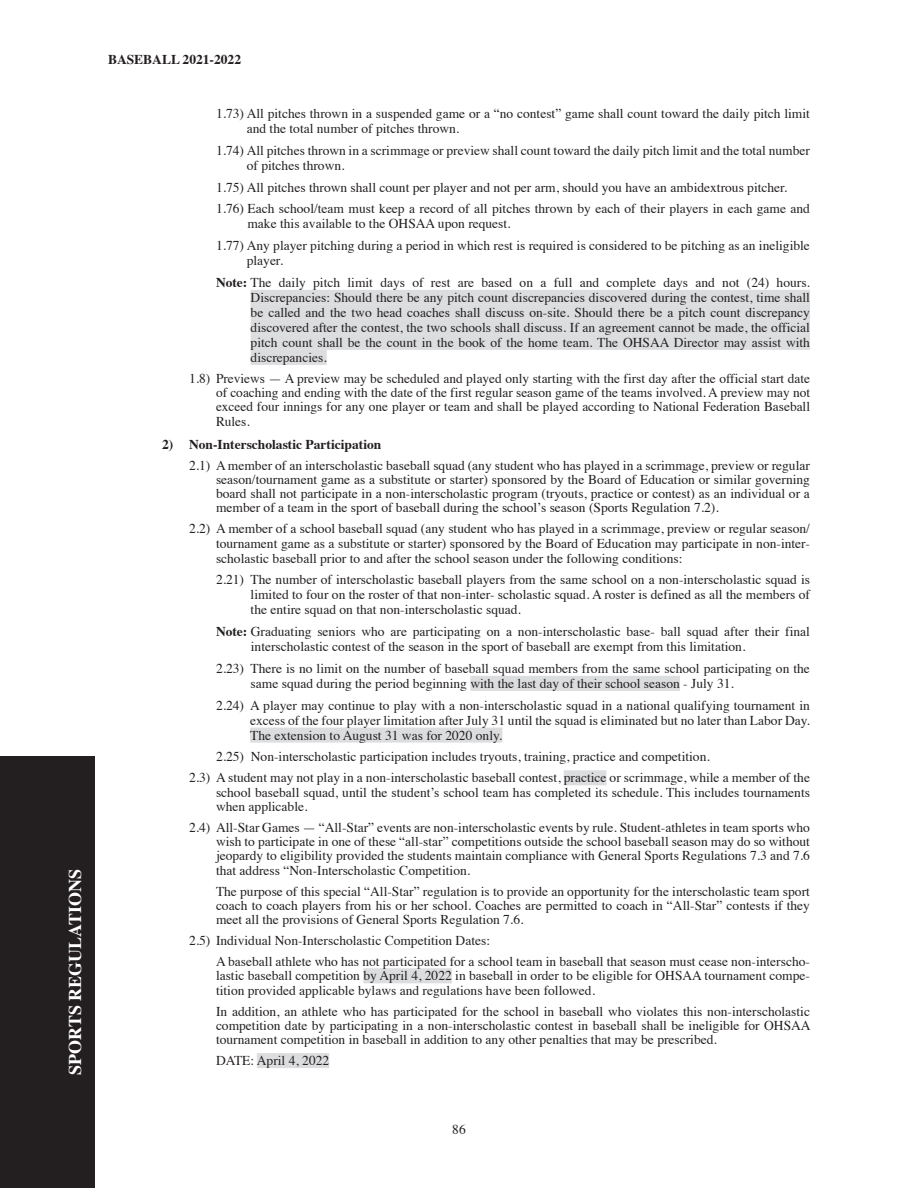
<style>
.page{position:relative;width:918px;height:1188px;background:#fff}
.page>*{position:absolute;margin:0;border:0;box-sizing:border-box;transform-origin:0 0}
.t1{font:700 18px "Times";color:#fff}
._1_1___1_2___1_3{font:13.5px/14.2px "Times";color:#231f20;text-align:justify}
._1_21___1_22___1_23{font:13.5px/15px "Times";color:#231f20}
.Paragraph_Text_Level{font:13.5px/14.2px "Times";color:#231f20;text-align:justify}
._1___2___3{font:700 13.5px "Times";color:#231f20}
.s1{font-weight:700}
</style>
<div class="page">
<div style="left:0;top:756px;width:94px;height:432px;background:#231f20"></div>
<div style="left:251px;top:290px;width:559px;height:15px;background:#dcdddf"></div>
<div style="left:251px;top:305px;width:559px;height:15px;background:#dcdddf"></div>
<div style="left:251px;top:320px;width:559px;height:15px;background:#dcdddf"></div>
<div style="left:251px;top:335px;width:559px;height:15px;background:#dcdddf"></div>
<div style="left:251px;top:350px;width:76px;height:15px;background:#dcdddf"></div>
<div style="left:470px;top:676px;width:210px;height:15px;background:#dcdddf"></div>
<div style="left:250px;top:728px;width:252px;height:15px;background:#dcdddf"></div>
<div style="left:564px;top:770px;width:43px;height:15px;background:#dcdddf"></div>
<div style="left:363px;top:968px;width:89px;height:15px;background:#dcdddf"></div>
<div style="left:257px;top:1053px;width:72px;height:15px;background:#dcdddf"></div>
<h1 class="t1" style="left:58px;top:1075px;width:207px;rotate:-90deg">SPORTS REGULATIONS</h1>
<p class="_1___2___3" style="left:108px;top:47px;width:135px">BASEBALL 2021-2022</p>
<p class="_1_21___1_22___1_23" style="left:247px;top:105px;width:565px;text-indent:-31px">1.73) All pitches thrown in a suspended game or a “no contest” game shall count toward the daily pitch limit and the total number of pitches thrown.</p>
<p class="_1_21___1_22___1_23" style="left:247px;top:142px;width:565px;text-indent:-31px">1.74) All pitches thrown in a scrimmage or preview shall count toward the daily pitch limit and the total number of pitches thrown.</p>
<p class="_1_21___1_22___1_23" style="left:216px;top:178px;width:573px">1.75) All pitches thrown shall count per player and not per arm, should you have an ambidextrous pitcher.</p>
<p class="_1_21___1_22___1_23" style="left:247px;top:200px;width:564px;text-indent:-31px">1.76) Each school/team must keep a record of all pitches thrown by each of their players in each game and make this available to the OHSAA upon request.</p>
<p class="_1_21___1_22___1_23" style="left:247px;top:237px;width:565px;text-indent:-31px">1.77) Any player pitching during a period in which rest is required is considered to be pitching as an ineligible player.</p>
<p class="_1_21___1_22___1_23" style="left:251px;top:274px;width:561px;text-align:justify;text-indent:-35px"><span class="s1">Note:</span> The daily pitch limit days of rest are based on a full and complete days and not (24) hours.<br>Discrepancies: Should there be any pitch count discrepancies discovered during the contest, time shall be called and the two head coaches shall discuss on-site. Should there be a pitch count discrepancy discovered after the contest, the two schools shall discuss. If an agreement cannot be made, the official pitch count shall be the count in the book of the home team. The OHSAA Director may assist with discrepancies.</p>
<p class="_1_1___1_2___1_3" style="left:216px;top:370px;width:596px;text-indent:-27px">1.8) Previews — A preview may be scheduled and played only starting with the first day after the official start date of coaching and ending with the date of the first regular season game of the teams involved. A preview may not exceed four innings for any one player or team and shall be played according to National Federation Baseball Rules.</p>
<p class="_1___2___3" style="left:162px;top:431px;width:221px">2) Non-Interscholastic Participation</p>
<p class="_1_1___1_2___1_3" style="left:216px;top:457px;width:596px;text-indent:-27px">2.1) A member of an interscholastic baseball squad (any student who has played in a scrimmage, preview or regular season/tournament game as a substitute or starter) sponsored by the Board of Education or similar governing board shall not participate in a non-interscholastic program (tryouts, practice or contest) as an individual or a member of a team in the sport of baseball during the school’s season (Sports Regulation 7.2).</p>
<p class="_1_1___1_2___1_3" style="left:216px;top:520px;width:596px;line-height:14.7px;text-indent:-27px">2.2) A member of a school baseball squad (any student who has played in a scrimmage, preview or regular season/ tournament game as a substitute or starter) sponsored by the Board of Education may participate in non-inter&shy;scholastic baseball prior to and after the school season under the following conditions:</p>
<p class="_1_21___1_22___1_23" style="left:251px;top:571px;width:561px;text-align:justify;text-indent:-35px">2.21) The number of interscholastic baseball players from the same school on a non-interscholastic squad is limited to four on the roster of that non-inter- scholastic squad. A roster is defined as all the members of the entire squad on that non-interscholastic squad.</p>
<p class="_1_21___1_22___1_23" style="left:251px;top:623px;width:561px;text-indent:-35px"><span class="s1">Note:</span> Graduating seniors who are participating on a non-interscholastic base- ball squad after their final interscholastic contest of the season in the sport of baseball are exempt from this limitation.</p>
<p class="_1_21___1_22___1_23" style="left:251px;top:660px;width:561px;text-indent:-35px">2.23) There is no limit on the number of baseball squad members from the same school participating on the same squad during the period beginning with the last day of their school season - July 31.</p>
<p class="_1_21___1_22___1_23" style="left:250px;top:696px;width:561px;text-align:justify;text-indent:-34px">2.24) A player may continue to play with a non-interscholastic squad in a national qualifying tournament in excess of the four player limitation after July 31 until the squad is eliminated but no later than Labor Day.<br>The extension to August 31 was for 2020 only.</p>
<p class="_1_21___1_22___1_23" style="left:216px;top:748px;width:495px">2.25) Non-interscholastic participation includes tryouts, training, practice and competition.</p>
<p class="_1_1___1_2___1_3" style="left:216px;top:770px;width:596px;text-indent:-27px">2.3) A student may not play in a non-interscholastic baseball contest, practice or scrimmage, while a member of the school baseball squad, until the student’s school team has completed its schedule. This includes tournaments when applicable.</p>
<p class="_1_1___1_2___1_3" style="left:216px;top:819px;width:596px;text-indent:-27px">2.4) All-Star Games — “All-Star” events are non-interscholastic events by rule. Student-athletes in team sports who wish to participate in one of these “all-star” competitions outside the school baseball season may do so without jeopardy to eligibility provided the students maintain compliance with General Sports Regulations 7.3 and 7.6 that address “Non-Interscholastic Competition.</p>
<p class="_1_1___1_2___1_3" style="left:216px;top:883px;width:596px">The purpose of this special “All-Star” regulation is to provide an opportunity for the interscholastic team sport coach to coach players from his or her school. Coaches are permitted to coach in “All-Star” contests if they meet all the provisions of General Sports Regulation 7.6.</p>
<p class="_1_1___1_2___1_3" style="left:189px;top:932px;width:303px">2.5) Individual Non-Interscholastic Competition Dates:</p>
<p class="_1_1___1_2___1_3" style="left:216px;top:953px;width:595px">A baseball athlete who has not participated for a school team in baseball that season must cease non-interscho&shy;lastic baseball competition by April 4, 2022 in baseball in order to be eligible for OHSAA tournament compe&shy;tition provided applicable bylaws and regulations have been followed.</p>
<p class="Paragraph_Text_Level" style="left:216px;top:1003px;width:596px">In addition, an athlete who has participated for the school in baseball who violates this non-interscholastic competition date by participating in a non-interscholastic contest in baseball shall be ineligible for OHSAA tournament competition in baseball in addition to any other penalties that may be prescribed.</p>
<p class="Paragraph_Text_Level" style="left:216px;top:1052px;width:115px">DATE: April 4, 2022</p>
<p class="_1_21___1_22___1_23" style="left:452px;top:1121px;width:15px">86</p>
</div>
